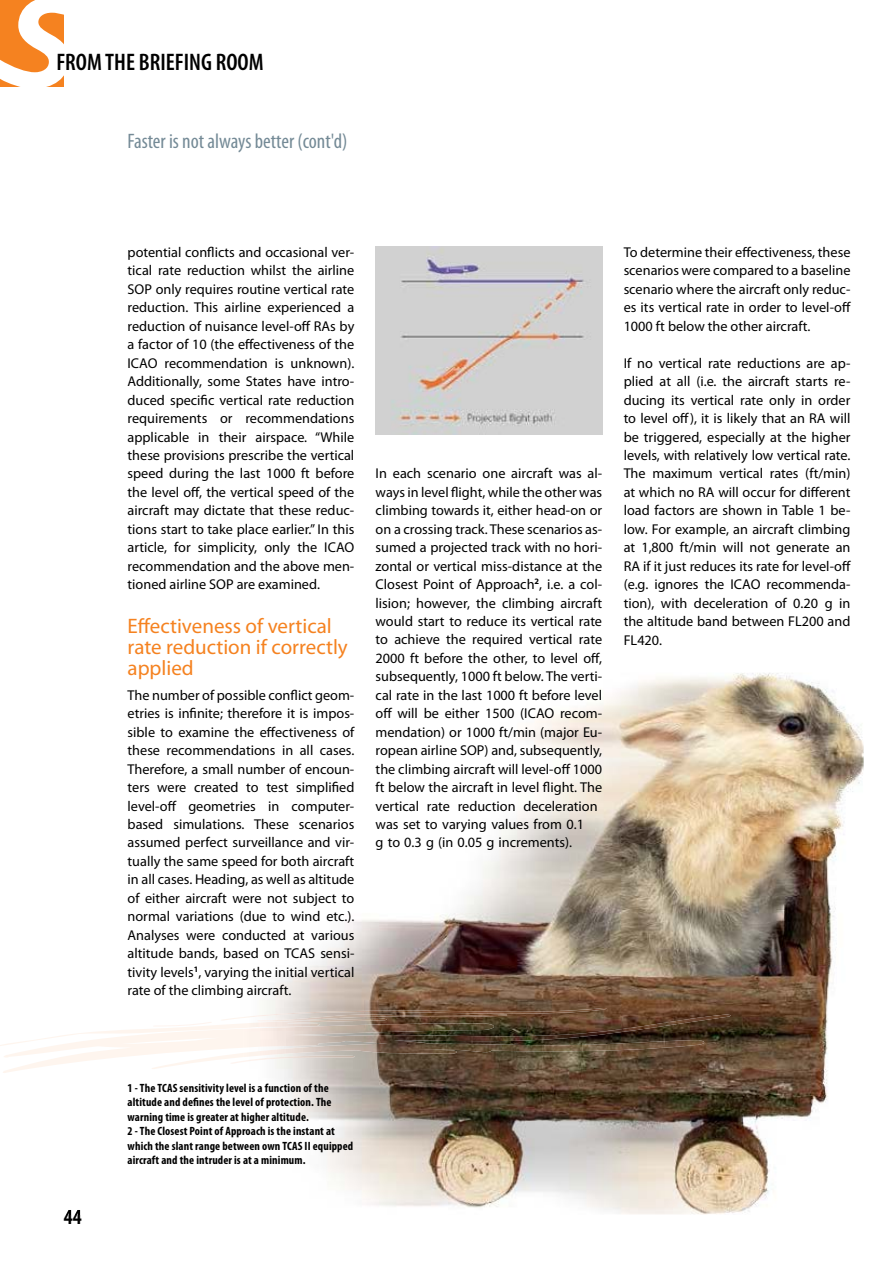
<style>
.page{position:relative;width:893px;height:1263px;background:#fff}
.page>*{position:absolute;margin:0;border:0;box-sizing:border-box;transform-origin:0 0}
.t1{font:600 condensed 24px "Myriad Pro";color:#000}
.t2{font:21px/21px "Myriad Pro";color:#f58220}
.t3{font:condensed 21px "Myriad Pro";color:#748a96}
.t4{font:700 condensed 21px "Myriad Pro";color:#000}
.t5{font:14.25px/18.5px "Myriad Pro";color:#000;text-align:justify}
.t6{font:700 condensed 12px/14.4px "Myriad Pro";letter-spacing:.01em;color:#000}
</style>
<div class="page">
<svg style="left:0;top:0;width:64px;height:87px"></svg>
<img style="left:264px;top:673px;width:600px;height:541px">
<img style="left:66px;top:1210px;width:15px;height:4px">
<img style="left:3px;top:1014px;width:727px;height:59px">
<img style="left:221px;top:1008px;width:386px;height:12px">
<img style="left:257px;top:1014px;width:250px;height:7px">
<img style="left:230px;top:1055px;width:125px;height:9px">
<img style="left:0;top:1019px;width:386px;height:27px">
<img style="left:376px;top:246px;width:226px;height:188px">
<h1 class="t1" style="left:56px;top:48px;width:209px">FROM THE BRIEFING ROOM</h1>
<h2 class="t3" style="left:128px;top:129px;width:221px">Faster is not always better (cont'd)</h2>
<h2 class="t4" style="left:64px;top:1205px;width:19px">44</h2>
<p class="t5" style="left:128px;top:243px;width:228px">potential conflicts and occasional ver&shy;tical rate reduction whilst the airline SOP only requires routine vertical rate reduction. This airline experienced a reduction of nuisance level-off RAs by a factor of 10 (the effectiveness of the ICAO recommendation is unknown).<br>Additionally, some States have intro&shy;duced specific vertical rate reduction requirements or recommendations applicable in their airspace. “While these provisions prescribe the vertical speed during the last 1000 ft before the level off, the vertical speed of the aircraft may dictate that these reduc&shy;tions start to take place earlier.” In this article, for simplicity, only the ICAO recommendation and the above men&shy;tioned airline SOP are examined.</p>
<h2 class="t2" style="left:128px;top:616px;width:222px">Effectiveness of vertical rate reduction if correctly applied</h2>
<p class="t5" style="left:128px;top:686px;width:228px">The number of possible conflict geom&shy;etries is infinite; therefore it is impos&shy;sible to examine the effectiveness of these recommendations in all cases.<br>Therefore, a small number of encoun&shy;ters were created to test simplified level-off geometries in computer&shy;based simulations. These scenarios assumed perfect surveillance and vir&shy;tually the same speed for both aircraft in all cases. Heading, as well as altitude of either aircraft were not subject to normal variations (due to wind etc.).<br>Analyses were conducted at various altitude bands, based on TCAS sensi&shy;tivity levels<sup>1</sup>, varying the initial vertical rate of the climbing aircraft.</p>
<p class="t5" style="left:376px;top:465px;width:228px;text-align:left">In each scenario one aircraft was al&shy;ways in level flight, while the other was climbing towards it, either head-on or on a crossing track. These scenarios as&shy;sumed a projected track with no hori&shy;zontal or vertical miss-distance at the Closest Point of Approach<sup>2</sup>, i.e. a col&shy;lision; however, the climbing aircraft would start to reduce its vertical rate to achieve the required vertical rate 2000 ft before the other, to level off, subsequently, 1000 ft below. The verti&shy;cal rate in the last 1000 ft before level off will be either 1500 (ICAO recom&shy;mendation) or 1000 ft/min (major Eu&shy;ropean airline SOP) and, subsequently, the climbing aircraft will level-off 1000 ft below the aircraft in level flight. The vertical rate reduction deceleration was set to varying values from 0.1<br>g to 0.3 g (in 0.05 g increments).</p>
<p class="t5" style="left:624px;top:243px;width:229px">To determine their effectiveness, these scenarios were compared to a baseline scenario where the aircraft only reduc&shy;es its vertical rate in order to level-off 1000 ft below the other aircraft.</p>
<p class="t5" style="left:624px;top:354px;width:229px">If no vertical rate reductions are ap&shy;plied at all (i.e. the aircraft starts re&shy;ducing its vertical rate only in order to level off), it is likely that an RA will be triggered, especially at the higher levels, with relatively low vertical rate.<br>The maximum vertical rates (ft/min) at which no RA will occur for different load factors are shown in Table 1 be&shy;low. For example, an aircraft climbing at 1,800 ft/min will not generate an RA if it just reduces its rate for level-off (e.g. ignores the ICAO recommenda&shy;tion), with deceleration of 0.20 g in the altitude band between FL200 and FL420.</p>
<p class="t6" style="left:128px;top:1081px;width:227px">1 - The TCAS sensitivity level is a function of the altitude and defines the level of protection. The warning time is greater at higher altitude.<br>2 - The Closest Point of Approach is the instant at which the slant range between own TCAS II equipped aircraft and the intruder is at a minimum.</p>
</div>
